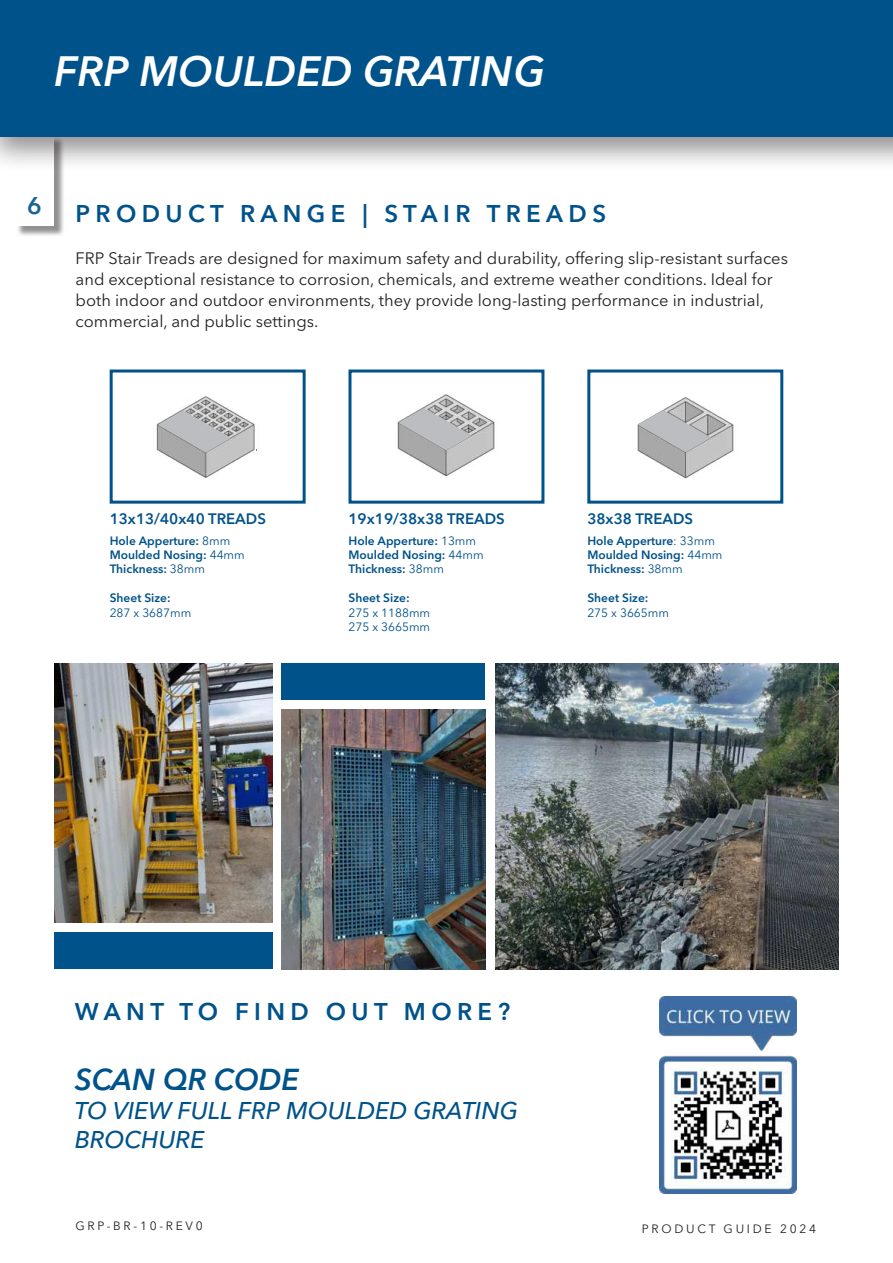
<style>
.page{position:relative;width:893px;height:1263px;background:#fff}
.page>*{position:absolute;margin:0;border:0;box-sizing:border-box;transform-origin:0 0}
.t1{font:italic 600 42px "Avenir Next LT Pro";color:#fff}
.t2{font:italic 600 30px "Avenir Next LT Pro";color:#00528a}
.t3{font:600 24px "Avenir Next LT Pro";letter-spacing:.225em;color:#00528a}
.t4{font:italic 500 24px/28.8px "Avenir Next LT Pro";color:#00528a}
.t5{font:600 24px "Avenir Next LT Pro";color:#1a6396}
.t6{font:16.5px/21px "Avenir Next LT Pro";color:#231f20}
.t7{font:600 15px "Avenir Next LT Pro";color:#00528a}
.t8{font:600 12px/14.4px "Avenir Next LT Pro";color:#00528a}
.t9{font:12px/14.4px "Avenir Next LT Pro";color:#00528a}
.t10{font:12px "Avenir Next LT Pro";letter-spacing:.225em;color:#231f20}
.s1{font-weight:400}
</style>
<div class="page">
<div style="left:16px;top:137px;width:49px;height:99px;background:#231f20;opacity:.5"></div>
<div style="left:15px;top:135px;width:39px;height:91px;background:#fff"></div>
<div style="left:0;top:0;width:893px;height:173px;background:#231f20;opacity:.5"></div>
<div style="left:0;top:0;width:893px;height:136px;background:#00528a"></div>
<img style="left:54px;top:663px;width:218px;height:259px">
<img style="left:281px;top:709px;width:204px;height:260px">
<img style="left:495px;top:663px;width:344px;height:306px">
<div style="left:281px;top:663px;width:204px;height:36px;background:#00528a"></div>
<div style="left:54px;top:932px;width:218px;height:36px;background:#00528a"></div>
<img style="left:156px;top:396px;width:101px;height:82px">
<div style="left:110px;top:369px;width:196px;height:135px;border:3px solid #00528a"></div>
<img style="left:397px;top:394px;width:98px;height:82px">
<div style="left:348px;top:369px;width:196px;height:135px;border:3px solid #00528a"></div>
<img style="left:635px;top:397px;width:99px;height:82px">
<div style="left:587px;top:369px;width:196px;height:135px;border:3px solid #00528a"></div>
<svg style="left:158px;top:410px;width:73px;height:43px;background:#b5b6b7"></svg>
<svg style="left:398px;top:408px;width:73px;height:42px;background:#b7b7b9"></svg>
<svg style="left:638px;top:410px;width:73px;height:42px;background:#b8b8b9"></svg>
<img style="left:660px;top:997px;width:137px;height:197px">
<h1 class="t1" style="left:54px;top:55px;width:492px">FRP MOULDED GRATING</h1>
<h3 class="t5" style="left:27px;top:196px;width:16px">6</h3>
<h3 class="t3" style="left:76px;top:203px;width:532px">PRODUCT RANGE | STAIR TREADS</h3>
<p class="t6" style="left:76px;top:249px;width:714px">FRP Stair Treads are designed for maximum safety and durability, offering slip-resistant surfaces and exceptional resistance to corrosion, chemicals, and extreme weather conditions. Ideal for both indoor and outdoor environments, they provide long-lasting performance in industrial, commercial, and public settings.</p>
<p class="t7" style="left:110px;top:512px;width:158px">13x13/40x40 TREADS</p>
<p class="t8" style="left:110px;top:534px;width:137px">Hole Apperture: <span class="s1">8mm<br></span>Moulded Nosing: <span class="s1">44mm<br></span>Thickness: <span class="s1">38mm</span></p>
<p class="t8" style="left:110px;top:592px;width:63px">Sheet Size:</p>
<p class="t9" style="left:110px;top:606px;width:83px">287 x 3687mm</p>
<p class="t7" style="left:348px;top:512px;width:158px">19x19/38x38 TREADS</p>
<p class="t8" style="left:348px;top:534px;width:137px">Hole Apperture: <span class="s1">13mm<br></span>Moulded Nosing: <span class="s1">44mm<br></span>Thickness: <span class="s1">38mm</span></p>
<p class="t8" style="left:348px;top:592px;width:63px">Sheet Size:</p>
<p class="t9" style="left:348px;top:606px;width:83px">275 x 1188mm<br>275 x 3665mm</p>
<p class="t7" style="left:587px;top:512px;width:107px">38x38 TREADS</p>
<p class="t8" style="left:587px;top:534px;width:137px">Hole Apperture<span class="s1">: 33mm<br></span>Moulded Nosing: <span class="s1">44mm<br></span>Thickness: <span class="s1">38mm</span></p>
<p class="t8" style="left:587px;top:592px;width:63px">Sheet Size:</p>
<p class="t9" style="left:587px;top:606px;width:83px">275 x 3665mm</p>
<h3 class="t3" style="left:75px;top:1001px;width:437px">WANT TO FIND OUT MORE?</h3>
<h2 class="t2" style="left:75px;top:1068px;width:226px">SCAN QR CODE</h2>
<h3 class="t4" style="left:75px;top:1096px;width:445px">TO VIEW FULL FRP MOULDED GRATING<br>BROCHURE</h3>
<p class="t10" style="left:76px;top:1220px;width:129px">GRP-BR-10-REV0</p>
<p class="t10" style="left:642px;top:1224px;width:175px">PRODUCT GUIDE 2024</p>
</div>
